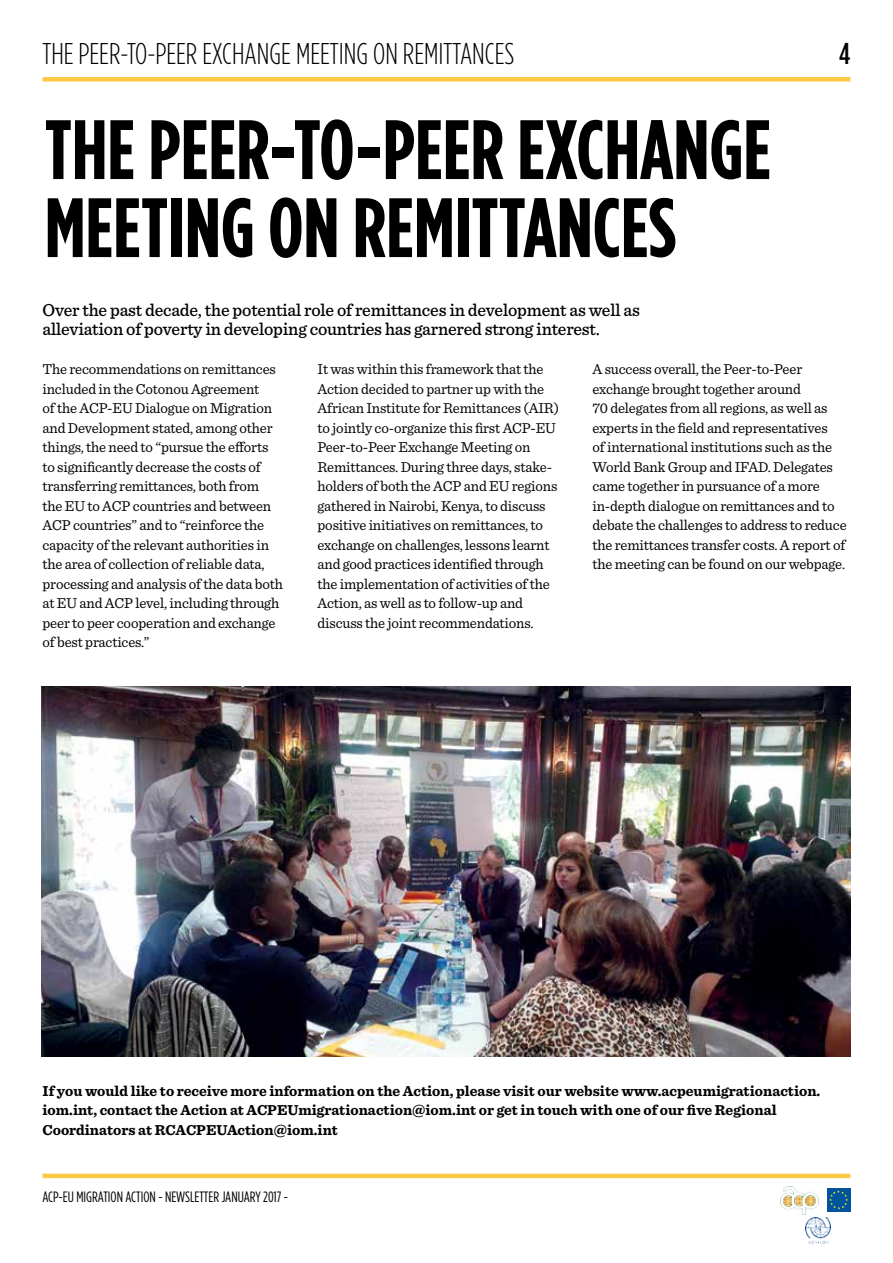
<style>
.page{position:relative;width:893px;height:1263px;background:#fff}
.page>*{position:absolute;margin:0;border:0;box-sizing:border-box;transform-origin:0 0}
.t1{font:700 84px/78px "Gotham Condensed";color:#000}
.t2{font:300 30px "Gotham Condensed";color:#000}
.t3{font:500 30px "Gotham Condensed";color:#000}
.t4{font:500 18px/19.5px "Sentinel";letter-spacing:-.01em;color:#000}
.t5{font:15px/19.5px "Sentinel";letter-spacing:-.01em;color:#000}
.t6{font:700 15px/19.5px "Sentinel";color:#000}
.t7{font:15px "Gotham Condensed";color:#000}
</style>
<div class="page">
<img style="left:42px;top:686px;width:808px;height:371px">
<div style="left:43px;top:77px;width:807px;height:5px;background:#fcc944"></div>
<hr style="left:43px;top:1174px;width:807px;height:4px;background:#fcc944">
<div style="left:827px;top:1188px;width:23px;height:23px;background:#00549e"></div>
<svg style="left:829px;top:1190px;width:19px;height:19px"></svg>
<img style="left:780px;top:1186px;width:38px;height:28px">
<img style="left:806px;top:1218px;width:25px;height:26px">
<h2 class="t2" style="left:43px;top:38px;width:473px">THE PEER-TO-PEER EXCHANGE MEETING ON REMITTANCES</h2>
<h2 class="t3" style="left:839px;top:37px;width:13px">4</h2>
<h1 class="t1" style="left:45px;top:108px;width:728px">THE PEER-TO-PEER EXCHANGE<br>MEETING ON REMITTANCES</h1>
<p class="t4" style="left:43px;top:299px;width:599px">Over the past decade, the potential role of remittances in development as well as alleviation of poverty in developing countries has garnered strong interest.</p>
<p class="t5" style="left:43px;top:358px;width:242px">The recommendations on remittances included in the Cotonou Agreement<br>of the ACP-EU Dialogue on Migration and Development stated, among other things, the need to “pursue the efforts to significantly decrease the costs of transferring remittances, both from<br>the EU to ACP countries and between ACP countries” and to “reinforce the capacity of the relevant authorities in the area of collection of reliable data, processing and analysis of the data both at EU and ACP level, including through peer to peer cooperation and exchange of best practices.”</p>
<p class="t5" style="left:317px;top:358px;width:243px">It was within this framework that the Action decided to partner up with the African Institute for Remittances (AIR) to jointly co-organize this first ACP-EU Peer-to-Peer Exchange Meeting on Remittances. During three days, stake&shy;holders of both the ACP and EU regions gathered in Nairobi, Kenya, to discuss positive initiatives on remittances, to exchange on challenges, lessons learnt and good practices identified through the implementation of activities of the Action, as well as to follow-up and discuss the joint recommendations.</p>
<p class="t5" style="left:592px;top:358px;width:256px">A success overall, the Peer-to-Peer exchange brought together around<br>70 delegates from all regions, as well as experts in the field and representatives<br>of international institutions such as the World Bank Group and IFAD. Delegates came together in pursuance of a more in-depth dialogue on remittances and to debate the challenges to address to reduce the remittances transfer costs. A report of the meeting can be found on our webpage.</p>
<p class="t6" style="left:43px;top:1080px;width:779px">If you would like to receive more information on the Action, please visit our website www.acpeumigrationaction. iom.int, contact the Action at ACPEUmigrationaction@iom.int or get in touch with one of our five Regional<br>Coordinators at RCACPEUAction@iom.int</p>
<p class="t7" style="left:43px;top:1189px;width:247px">ACP-EU MIGRATION ACTION - NEWSLETTER JANUARY 2017 -</p>
</div>
